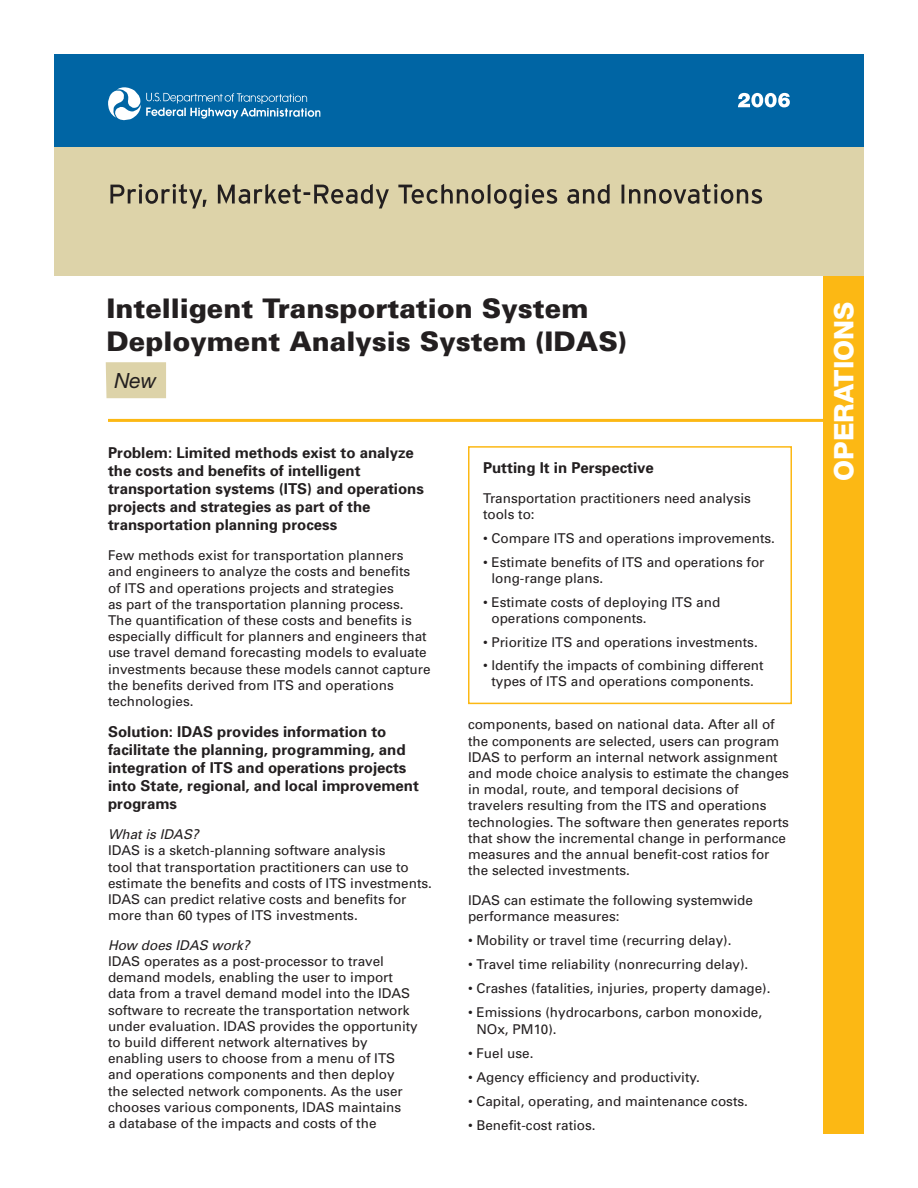
<style>
.page{position:relative;width:918px;height:1188px;background:#fff}
.page>*{position:absolute;margin:0;border:0;box-sizing:border-box;transform-origin:0 0}
.t1{font:900 27px/32.4px "Univers";color:#231f20}
.t2{font:800 27px "Helvetica Neue";color:#fff}
.t3{font:italic 21px "Helvetica Neue";color:#231f20}
.t4{font:700 15px/18px "Univers";color:#231f20}
.t5{font:13.5px/16.2px "Univers";color:#231f20}
.t6{font:italic 13.5px "Univers";color:#231f20}
</style>
<div class="page">
<hr style="left:108px;top:419px;width:730px;height:3px;background:#fcb814">
<div style="left:824px;top:274px;width:40px;height:860px;background:#fcb814"></div>
<div style="left:106px;top:362px;width:60px;height:36px;background:#ddd3a9"></div>
<div style="left:468px;top:446px;width:324px;height:258px;border:2px solid #fcb814"></div>
<div style="left:54px;top:143px;width:810px;height:133px;background:#ddd3a9"></div>
<svg style="left:110px;top:184px;width:652px;height:25px"></svg>
<div style="left:54px;top:54px;width:810px;height:93px;background:#0065a4"></div>
<svg style="left:108px;top:87px;width:213px;height:34px"></svg>
<svg style="left:738px;top:93px;width:52px;height:14px"></svg>
<h1 class="t1" style="left:106px;top:292px;width:522px">Intelligent Transportation System<br>Deployment Analysis System (IDAS)</h1>
<h2 class="t3" style="left:114px;top:368px;width:44px">New</h2>
<p class="t4" style="left:108px;top:444px;width:317px">Problem: Limited methods exist to analyze the costs and benefits of intelligent transportation systems (ITS) and operations projects and strategies as part of the transportation planning process</p>
<p class="t5" style="left:108px;top:547px;width:324px">Few methods exist for transportation planners and engineers to analyze the costs and benefits<br>of ITS and operations projects and strategies<br>as part of the transportation planning process.<br>The quantification of these costs and benefits is especially difficult for planners and engineers that use travel demand forecasting models to evaluate investments because these models cannot capture the benefits derived from ITS and operations technologies.</p>
<p class="t4" style="left:108px;top:723px;width:312px">Solution: IDAS provides information to facilitate the planning, programming, and integration of ITS and operations projects into State, regional, and local improvement programs</p>
<p class="t6" style="left:108px;top:826px;width:92px">What is IDAS?</p>
<p class="t5" style="left:108px;top:842px;width:326px">IDAS is a sketch-planning software analysis<br>tool that transportation practitioners can use to estimate the benefits and costs of ITS investments.<br>IDAS can predict relative costs and benefits for more than 60 types of ITS investments.</p>
<p class="t6" style="left:108px;top:937px;width:143px">How does IDAS work?</p>
<p class="t5" style="left:108px;top:953px;width:311px">IDAS operates as a post-processor to travel demand models, enabling the user to import data from a travel demand model into the IDAS software to recreate the transportation network under evaluation. IDAS provides the opportunity to build different network alternatives by enabling users to choose from a menu of ITS and operations components and then deploy the selected network components. As the user chooses various components, IDAS maintains<br>a database of the impacts and costs of the</p>
<p class="t4" style="left:483px;top:459px;width:172px">Putting It in Perspective</p>
<p class="t5" style="left:483px;top:490px;width:270px">Transportation practitioners need analysis tools to:</p>
<p class="t5" style="left:483px;top:530px;width:294px">• Compare ITS and operations improvements.</p>
<p class="t5" style="left:491px;top:554px;width:275px;text-indent:-8px">• Estimate benefits of ITS and operations for long-range plans.</p>
<p class="t5" style="left:491px;top:594px;width:230px;text-indent:-8px">• Estimate costs of deploying ITS and operations components.</p>
<p class="t5" style="left:483px;top:633px;width:276px">• Prioritize ITS and operations investments.</p>
<p class="t5" style="left:483px;top:657px;width:282px;text-align:center">• Identify the impacts of combining different types of ITS and operations components.</p>
<p class="t5" style="left:468px;top:716px;width:323px">components, based on national data. After all of the components are selected, users can program IDAS to perform an internal network assignment and mode choice analysis to estimate the changes in modal, route, and temporal decisions of travelers resulting from the ITS and operations technologies. The software then generates reports that show the incremental change in performance measures and the annual benefit-cost ratios for the selected investments.</p>
<p class="t5" style="left:468px;top:892px;width:287px">IDAS can estimate the following systemwide performance measures:</p>
<p class="t5" style="left:468px;top:932px;width:265px">• Mobility or travel time (recurring delay).</p>
<p class="t5" style="left:468px;top:956px;width:282px">• Travel time reliability (nonrecurring delay).</p>
<p class="t5" style="left:468px;top:980px;width:304px">• Crashes (fatalities, injuries, property damage).</p>
<p class="t5" style="left:476px;top:1004px;width:287px;text-indent:-8px">• Emissions (hydrocarbons, carbon monoxide,<br>NOx, PM10).</p>
<p class="t5" style="left:468px;top:1044px;width:67px">• Fuel use.</p>
<p class="t5" style="left:468px;top:1069px;width:234px">• Agency efficiency and productivity.</p>
<p class="t5" style="left:468px;top:1093px;width:282px">• Capital, operating, and maintenance costs.</p>
<p class="t5" style="left:468px;top:1117px;width:129px">• Benefit-cost ratios.</p>
<h1 class="t2" style="left:828px;top:481px;width:181px;rotate:-90deg">OPERATIONS</h1>
</div>
